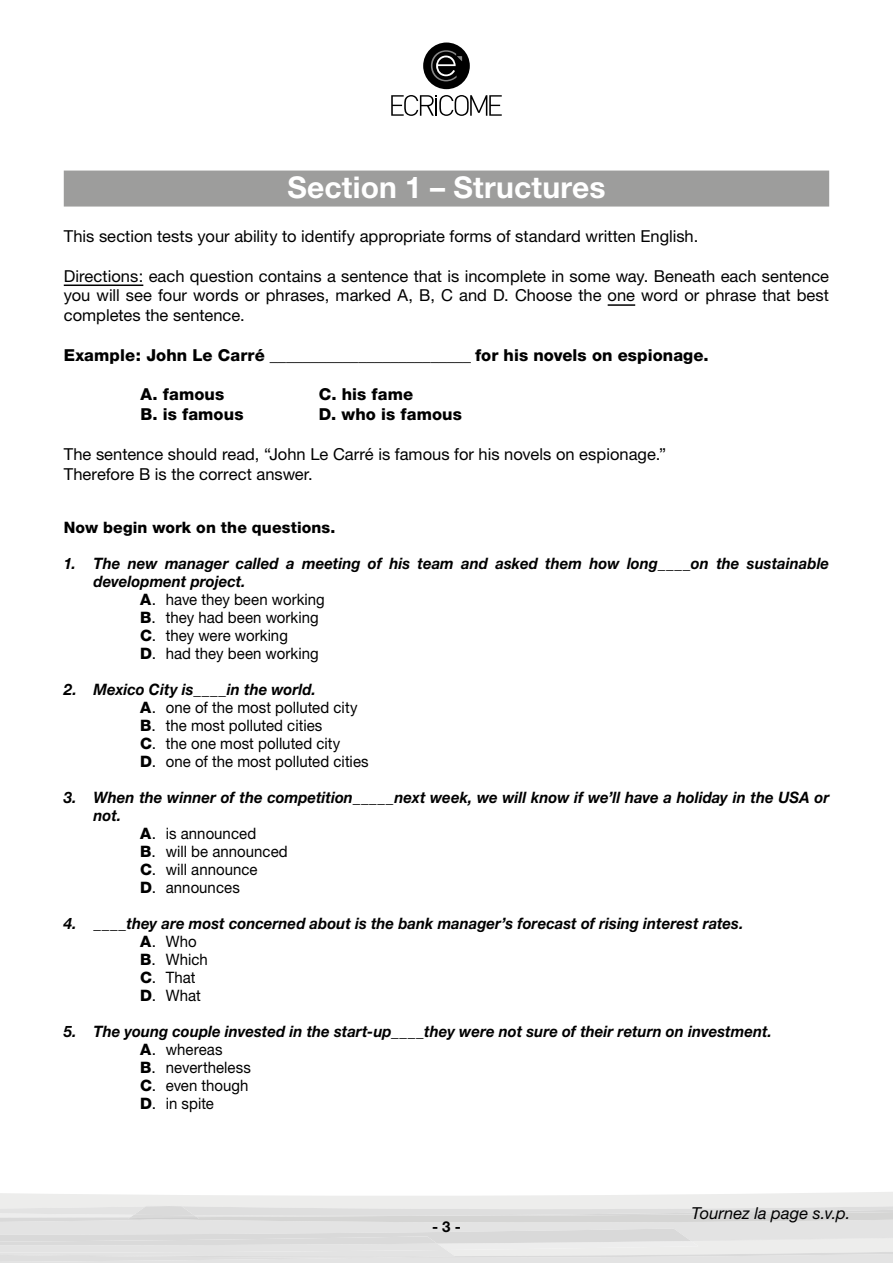
<style>
.page{position:relative;width:893px;height:1263px;background:#fff}
.page>*{position:absolute;margin:0;border:0;box-sizing:border-box;transform-origin:0 0}
.t1{font:700 30px "Helvetica Neue";letter-spacing:.005em;color:#fff}
.t2{font:16.5px/19.8px "Helvetica Neue";color:#000;text-align:justify}
.t3{font:800 16.5px "Helvetica Neue";letter-spacing:.005em;color:#000}
.t4{font:italic 16.5px "Helvetica Neue";letter-spacing:.005em;color:#000}
.t5{font:italic 700 15.75px/18px "Helvetica Neue";color:#000;scale:.95 1}
.t6{font:15.75px/18px "Helvetica Neue";color:#000}
.t7{font:800 15.75px "Helvetica Neue";letter-spacing:.01em;color:#000}
.t8{font:700 15px "Helvetica Neue";color:#000}
.s1{font-weight:800}
.s2{font-weight:700;font-style:italic}
.s3{font-weight:800;font-style:normal}
.s4{font-weight:400;font-style:normal}
</style>
<div class="page">
<svg style="left:0;top:1192px;width:893px;height:71px;background:#e4e4e3"></svg>
<div style="left:423px;top:43px;width:47px;height:46px;background:#000;border-radius:50%"></div>
<svg style="left:431px;top:50px;width:31px;height:31px"></svg>
<svg style="left:391px;top:95px;width:111px;height:21px"></svg>
<div style="left:64px;top:171px;width:765px;height:36px;background:#9d9d9c"></div>
<hr style="left:64px;top:284px;width:79px;height:2px;background:#000">
<hr style="left:608px;top:304px;width:27px;height:2px;background:#000">
<h1 class="t1" style="left:287px;top:169px;width:320px">Section 1 – Structures</h1>
<p class="t2" style="left:64px;top:226px;width:636px">This section tests your ability to identify appropriate forms of standard written English.</p>
<p class="t2" style="left:64px;top:265px;width:767px">Directions: each question contains a sentence that is incomplete in some way. Beneath each sentence you will see four words or phrases, marked A, B, C and D. Choose the one word or phrase that best completes the sentence.</p>
<p class="t3" style="left:64px;top:345px;width:646px">Example: John Le Carré _________________________ for his novels on espionage.</p>
<p class="t3" style="left:140px;top:385px;width:85px">A. famous</p>
<p class="t3" style="left:319px;top:385px;width:96px">C. his fame</p>
<p class="t3" style="left:140px;top:404px;width:105px">B. is famous</p>
<p class="t3" style="left:319px;top:404px;width:144px">D. who is famous</p>
<p class="t2" style="left:64px;top:444px;width:604px">The sentence should read, “John Le Carré is famous for his novels on espionage.”<br>Therefore B is the correct answer.</p>
<p class="t7" style="left:64px;top:518px;width:273px">Now begin work on the questions.</p>
<p class="t5" style="left:64px;top:554px;width:807px">1. The new manager called a meeting of his team and asked them how long____on the sustainable</p>
<p class="t5" style="left:94px;top:572px;width:162px">development project.</p>
<p class="t6" style="left:140px;top:590px;width:186px"><span class="s1">A</span>. have they been working</p>
<p class="t6" style="left:140px;top:608px;width:180px"><span class="s1">B</span>. they had been working</p>
<p class="t6" style="left:140px;top:626px;width:149px"><span class="s1">C</span>. they were working</p>
<p class="t6" style="left:140px;top:644px;width:180px"><span class="s1">D</span>. had they been working</p>
<p class="t6" style="left:140px;top:680px;width:230px;text-indent:-77px"><span class="s2">2. Mexico City is____in the world.<br></span><span class="s1">A</span>. one of the most polluted city<br><span class="s1">B</span>. the most polluted cities<br><span class="s1">C</span>. the one most polluted city<br><span class="s1">D</span>. one of the most polluted cities</p>
<p class="t5" style="left:64px;top:788px;width:807px">3. When the winner of the competition_____next week, we will know if we’ll have a holiday in the USA or</p>
<p class="t5" style="left:94px;top:806px;width:31px">not.</p>
<p class="t6" style="left:140px;top:824px;width:117px"><span class="s1">A</span>. is announced</p>
<p class="t6" style="left:140px;top:842px;width:149px"><span class="s1">B</span>. will be announced</p>
<p class="t6" style="left:140px;top:860px;width:119px"><span class="s1">C</span>. will announce</p>
<p class="t6" style="left:140px;top:878px;width:101px"><span class="s1">D</span>. announces</p>
<p class="t5" style="left:140px;top:914px;width:636px;text-indent:-77px">4. ____they are most concerned about is the bank manager’s forecast of rising interest rates.<br><span class="s3">A</span><span class="s4">. Who<br></span><span class="s3">B</span><span class="s4">. Which<br></span><span class="s3">C</span><span class="s4">. That<br></span><span class="s3">D</span><span class="s4">. What</span></p>
<p class="t5" style="left:140px;top:1022px;width:666px;text-indent:-77px">5. The young couple invested in the start-up____they were not sure of their return on investment.<br><span class="s3">A</span><span class="s4">. whereas<br></span><span class="s3">B</span><span class="s4">. nevertheless<br></span><span class="s3">C</span><span class="s4">. even though<br></span><span class="s3">D</span><span class="s4">. in spite</span></p>
<p class="t8" style="left:432px;top:1217px;width:30px">- 3 -</p>
<p class="t4" style="left:692px;top:1203px;width:160px">Tournez la page s.v.p.</p>
</div>
